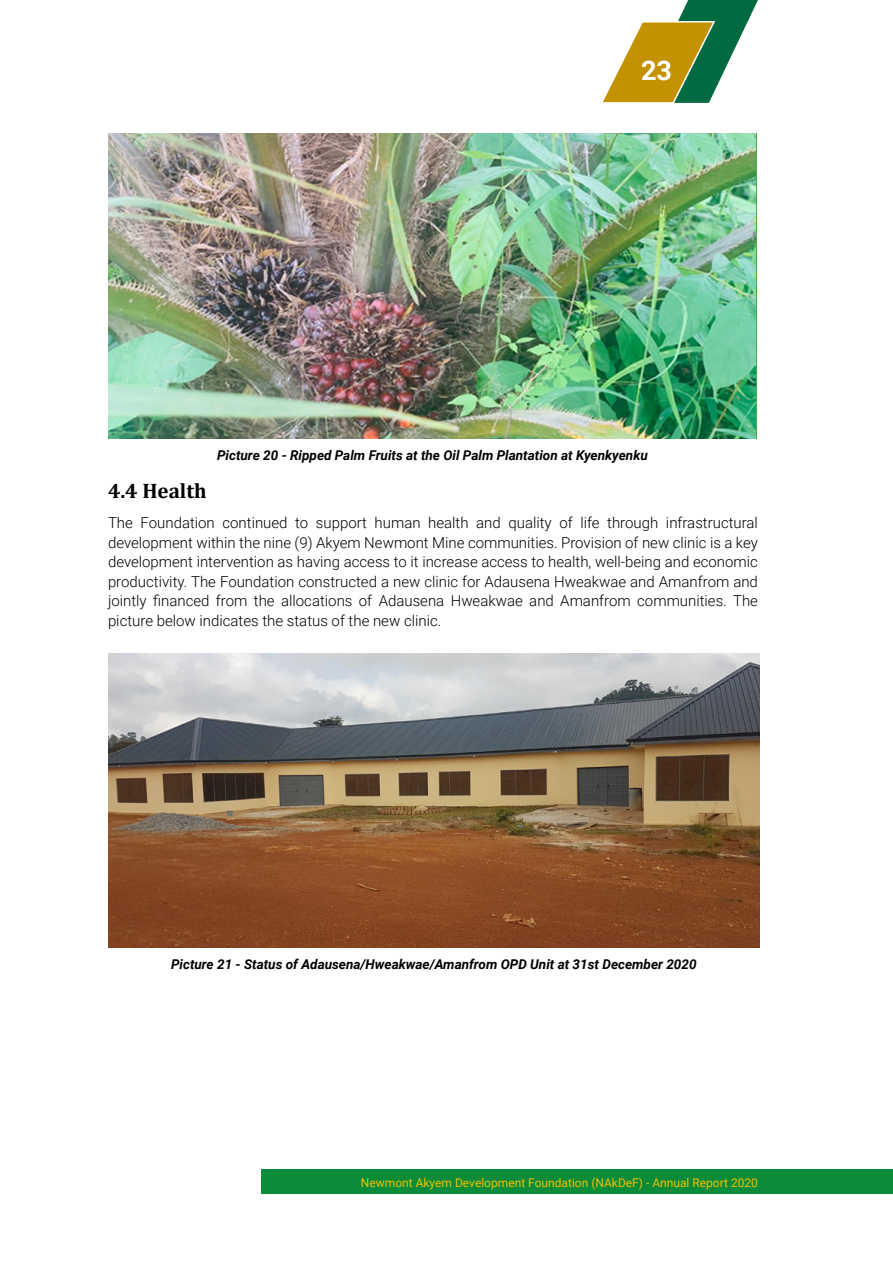
<style>
.page{position:relative;width:893px;height:1263px;background:#fff}
.page>*{position:absolute;margin:0;border:0;box-sizing:border-box;transform-origin:0 0}
.t1{font:700 27px "Roboto";color:#fff}
.t2{font:700 21px "Cambria";color:#000}
.t3{font:300 15px/19.5px "Roboto";color:#000;text-align:justify}
.t4{font:italic 700 13.5px "Roboto";color:#000}
.t5{font:12px "Roboto";color:#f1c005}
</style>
<div class="page">
<div style="left:261px;top:1170px;width:632px;height:24px;background:#0a8c38"></div>
<svg style="left:603px;top:0;width:155px;height:103px"></svg>
<img style="left:108px;top:133px;width:647px;height:306px">
<img style="left:108px;top:653px;width:652px;height:295px">
<h1 class="t1" style="left:641px;top:52px;width:32px">23</h1>
<p class="t4" style="left:217px;top:446px;width:432px">Picture 20 - Ripped Palm Fruits at the Oil Palm Plantation at Kyenkyenku</p>
<h2 class="t2" style="left:108px;top:476px;width:100px">4.4 Health</h2>
<p class="t3" style="left:108px;top:512px;width:651px">The Foundation continued to support human health and quality of life through infrastructural development within the nine (9) Akyem Newmont Mine communities. Provision of new clinic is a key development intervention as having access to it increase access to health, well-being and economic productivity. The Foundation constructed a new clinic for Adausena Hweakwae and Amanfrom and jointly financed from the allocations of Adausena Hweakwae and Amanfrom communities. The picture below indicates the status of the new clinic.</p>
<p class="t4" style="left:171px;top:954px;width:527px">Picture 21 - Status of Adausena/Hweakwae/Amanfrom OPD Unit at 31st December 2020</p>
<p class="t5" style="left:361px;top:1174px;width:399px">Newmont Akyem Development Foundation (NAkDeF) - Annual Report 2020</p>
</div>
